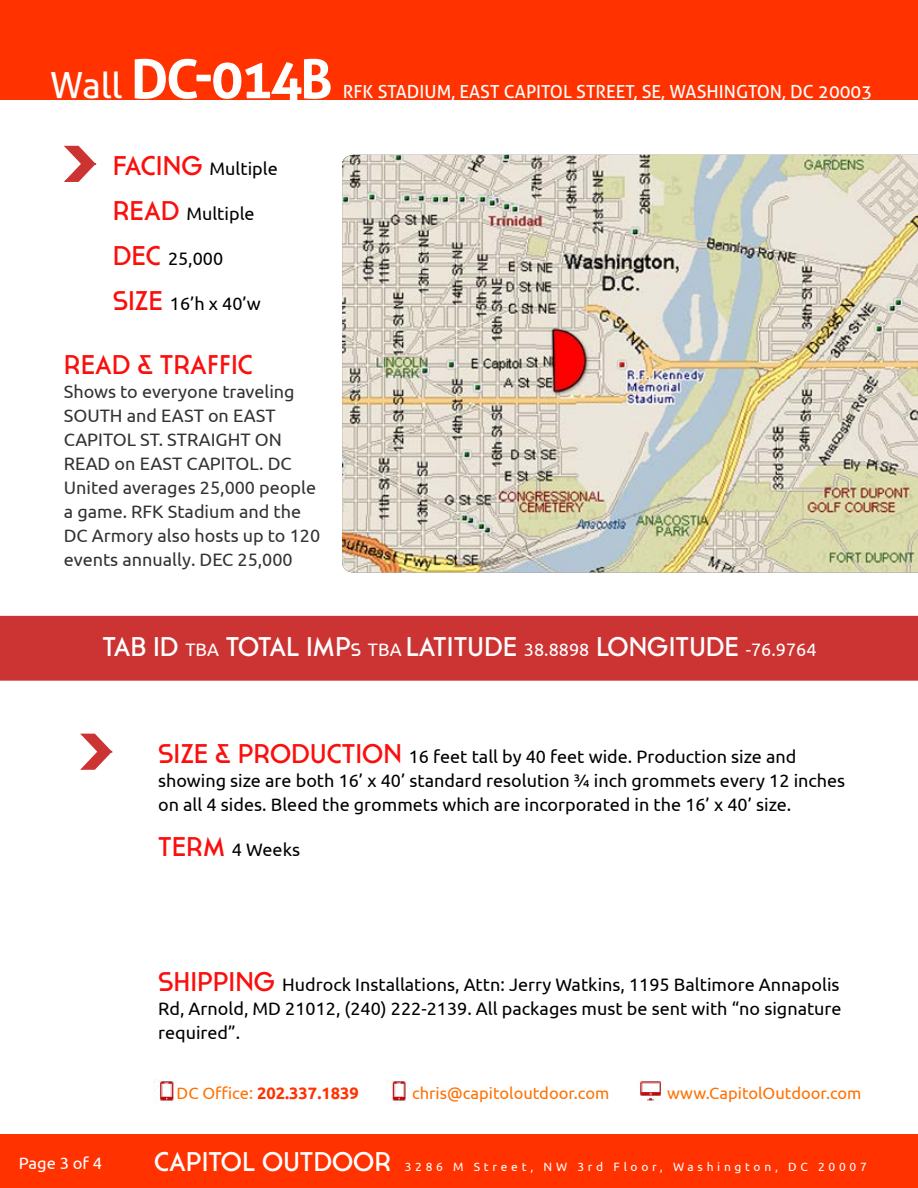
<style>
.page{position:relative;width:918px;height:1188px;background:#fff}
.page>*{position:absolute;margin:0;border:0;box-sizing:border-box;transform-origin:0 0}
.t1{font:700 54px "Aller";letter-spacing:-.05em;color:#fff}
.t2{font:27px "Cassannet";color:#fff}
.t3{font:27px "Cassannet";color:#fa0f0d}
.t4{font:18px/24px "Ubuntu";color:#000}
.t5{font:18px/24px "Ubuntu";color:#343232}
.t6{font:18px "Aller";color:#fff}
.t7{font:16.5px "Ubuntu";color:#ff7000}
.t8{font:700 16.5px "Ubuntu";color:#ff3200}
.t9{font:16.5px "Ubuntu";color:#fff}
.t10{font:12px "Ubuntu";letter-spacing:.31em;color:#fff}
.s1{font-weight:400;font-size:36px}
.s2{font-family:"Cassannet";font-size:27px;color:#fa0f0d}
.s3{font-family:"Ubuntu";font-size:18px}
.s4{font-size:18px}
.s5{font-weight:400;color:#ff7000}
</style>
<div class="page">
<div style="left:0;top:0;width:918px;height:100px;background:#ff3200"></div>
<img style="left:154px;top:1080px;width:20px;height:22px">
<img style="left:386px;top:1080px;width:20px;height:21px">
<img style="left:638px;top:1081px;width:24px;height:22px">
<div style="left:0;top:1135px;width:918px;height:53px;background:#ff3200"></div>
<svg style="left:64px;top:145px;width:33px;height:37px"></svg>
<div style="left:0;top:616px;width:918px;height:65px;background:#cc3433"></div>
<svg style="left:80px;top:733px;width:33px;height:37px"></svg>
<img style="left:342px;top:155px;width:576px;height:417px">
<h1 class="t1" style="left:50px;top:46px;width:284px"><span class="s1">WALL</span> DC-014B</h1>
<p class="t6" style="left:343px;top:81px;width:531px">RFK STADIUM, EAST CAPITOL STREET, SE, WASHINGTON, DC 20003</p>
<p class="t4" style="left:113px;top:156px;width:167px"><span class="s2">FACING</span> Multiple</p>
<p class="t4" style="left:113px;top:201px;width:143px"><span class="s2">READ</span> Multiple</p>
<p class="t4" style="left:113px;top:246px;width:112px"><span class="s2">DEC</span> 25,000</p>
<p class="t4" style="left:113px;top:291px;width:149px"><span class="s2">SIZE</span> 16’h x 40’w</p>
<h2 class="t3" style="left:64px;top:348px;width:191px">READ &amp; TRAFFIC</h2>
<p class="t5" style="left:64px;top:379px;width:258px">Shows to everyone traveling<br>SOUTH and EAST on EAST<br>CAPITOL ST. STRAIGHT ON<br>READ on EAST CAPITOL. DC<br>United averages 25,000 people a game. RFK Stadium and the<br>DC Armory also hosts up to 120 events annually. DEC 25,000</p>
<h2 class="t2" style="left:102px;top:630px;width:716px">TAB ID <span class="s3">TBA</span> TOTAL IMP<span class="s4">S</span> <span class="s3">TBA</span> LATITUDE <span class="s3">38.8898</span> LONGITUDE <span class="s3">-76.9764</span></h2>
<p class="t4" style="left:158px;top:744px;width:689px"><span class="s2">SIZE &amp; PRODUCTION</span> 16 feet tall by 40 feet wide. Production size and showing size are both 16’ x 40’ standard resolution ¾ inch grommets every 12 inches on all 4 sides. Bleed the grommets which are incorporated in the 16’ x 40’ size.</p>
<p class="t4" style="left:158px;top:837px;width:144px"><span class="s2">TERM</span> 4 Weeks</p>
<p class="t4" style="left:158px;top:972px;width:685px;text-align:justify"><span class="s2">SH IPPING</span> Hudrock Installations, Attn: Jerry Watkins, 1195 Baltimore Annapolis Rd, Arnold, MD 21012, (240) 222-2139. All packages must be sent with “no signature required”.</p>
<p class="t9" style="left:19px;top:1153px;width:85px">Page 3 of 4</p>
<p class="t8" style="left:177px;top:1083px;width:184px"><span class="s5">DC Office:</span> 202.337.1839</p>
<p class="t7" style="left:412px;top:1083px;width:199px">chris@capitoloutdoor.com</p>
<p class="t7" style="left:667px;top:1083px;width:196px">www.CapitolOutdoor.com</p>
<h2 class="t2" style="left:154px;top:1145px;width:239px">CAPITOL OUTDOOR</h2>
<p class="t10" style="left:405px;top:1159px;width:464px">3286 M Street, NW 3rd Floor, Washington, DC 20007</p>
</div>
